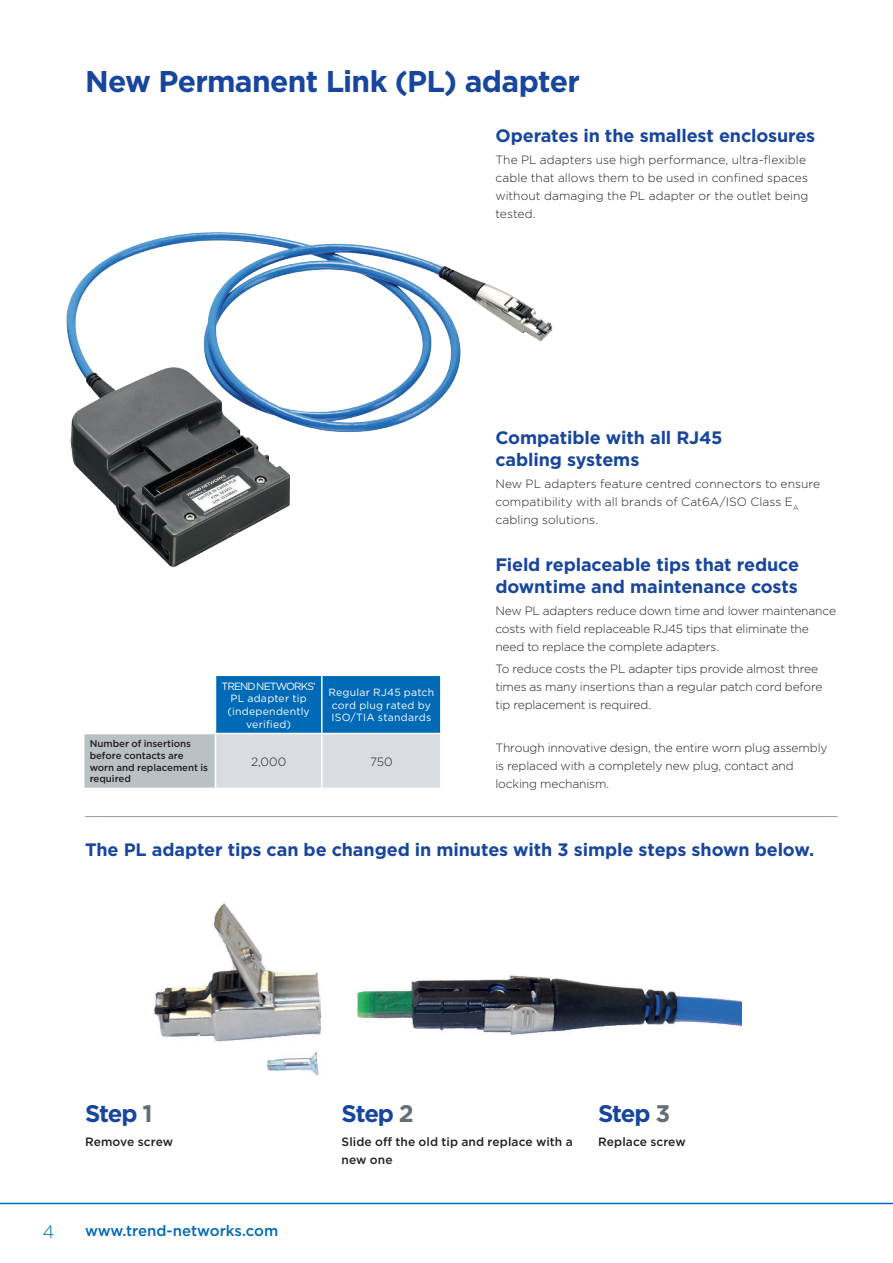
<style>
.page{position:relative;width:893px;height:1263px;background:#fff}
.page>*{position:absolute;margin:0;border:0;box-sizing:border-box;transform-origin:0 0}
.Heading_12_auto_pt{font:700 30px "Gotham";letter-spacing:-.025em;color:#18469d}
.t1{font:700 24px "Gotham";letter-spacing:-.055em;color:#18469d}
.Heading_12_auto_pt-2{font:700 18px/21.6px "Gotham";letter-spacing:-.005em;color:#18469d}
.t2{font:300 18px "Gotham";color:#016ab6}
.t3{font:500 15px "Gotham";color:#016ab6}
.Body_8_12_5pt{font:300 12px/18px "Gotham";letter-spacing:-.01em;color:#231f20}
.t4{font:500 12px/18px "Gotham";letter-spacing:.005em;color:#231f20}
.Table_Text{font:300 12px "Gotham";color:#231f20}
.t5{font:10.5px/12.6px "Gotham";letter-spacing:.02em;color:#fff;text-align:center}
.Table_Text-2{font:500 9.75px/11.7px "Gotham";letter-spacing:-.005em;color:#231f20}
.s1{color:#646e74}
</style>
<div class="page">
<img style="left:154px;top:903px;width:588px;height:139px">
<img style="left:266px;top:1052px;width:53px;height:24px">
<img style="left:66px;top:232px;width:487px;height:336px">
<div style="left:84px;top:733px;width:131px;height:55px;background:#bac1c5"></div>
<svg style="left:216px;top:676px;width:224px;height:112px;background:#6ba3cb"></svg>
<hr style="left:321px;top:734px;width:2px;height:54px;background:#fff">
<hr style="left:321px;top:676px;width:2px;height:57px;background:#fff">
<hr style="left:83px;top:733px;width:132px;height:1px;background:#fff">
<hr style="left:215px;top:733px;width:107px;height:1px;background:#fff">
<hr style="left:322px;top:733px;width:120px;height:1px;background:#fff">
<hr style="left:85px;top:816px;width:753px;height:1px;background:#959ca1">
<hr style="left:0;top:1203px;width:893px;height:1px;background:#016ab6">
<p class="Heading_12_auto_pt" style="left:85px;top:62px;width:496px">New Permanent Link (PL) adapter</p>
<p class="Heading_12_auto_pt-2" style="left:495px;top:125px;width:321px">Operates in the smallest enclosures</p>
<p class="Body_8_12_5pt" style="left:495px;top:151px;width:315px">The PL adapters use high performance, ultra-flexible cable that allows them to be used in confined spaces without damaging the PL adapter or the outlet being tested.</p>
<p class="Table_Text-2" style="left:90px;top:738px;width:120px">Number of insertions before contacts are worn and replacement is required</p>
<p class="t5" style="left:222px;top:679px;width:96px">TREND NETWORKS’<br>PL adapter tip (independently verified)</p>
<p class="t5" style="left:328px;top:686px;width:107px;text-align:left">Regular RJ45 patch cord plug rated by<br>ISO/TIA standards</p>
<p class="Table_Text" style="left:251px;top:754px;width:37px">2,000</p>
<p class="Table_Text" style="left:370px;top:754px;width:24px">750</p>
<p class="Heading_12_auto_pt-2" style="left:495px;top:427px;width:229px">Compatible with all RJ45 cabling systems</p>
<p class="Body_8_12_5pt" style="left:495px;top:474px;width:326px">New PL adapters feature centred connectors to ensure compatibility with all brands of Cat6A/ISO Class E<sub>A </sub>cabling solutions.</p>
<p class="Heading_12_auto_pt-2" style="left:495px;top:554px;width:305px">Field replaceable tips that reduce downtime and maintenance costs</p>
<p class="Body_8_12_5pt" style="left:495px;top:601px;width:342px">New PL adapters reduce down time and lower maintenance costs with field replaceable RJ45 tips that eliminate the need to replace the complete adapters.</p>
<p class="Body_8_12_5pt" style="left:495px;top:659px;width:329px">To reduce costs the PL adapter tips provide almost three times as many insertions than a regular patch cord before tip replacement is required.</p>
<p class="Body_8_12_5pt" style="left:495px;top:738px;width:334px">Through innovative design, the entire worn plug assembly is replaced with a completely new plug, contact and locking mechanism.</p>
<p class="Heading_12_auto_pt-2" style="left:85px;top:839px;width:731px">The PL adapter tips can be changed in minutes with 3 simple steps shown below.</p>
<p class="t1" style="left:85px;top:1098px;width:69px">Step <span class="s1">1</span></p>
<p class="t4" style="left:85px;top:1133px;width:90px">Remove screw</p>
<p class="t2" style="left:43px;top:1220px;width:13px">4</p>
<p class="t3" style="left:85px;top:1221px;width:195px">www.trend-networks.com</p>
<p class="t1" style="left:342px;top:1098px;width:74px">Step <span class="s1">2</span></p>
<p class="t4" style="left:342px;top:1133px;width:233px">Slide off the old tip and replace with a new one</p>
<p class="t1" style="left:598px;top:1098px;width:74px">Step <span class="s1">3</span></p>
<p class="t4" style="left:598px;top:1133px;width:89px">Replace screw</p>
</div>
